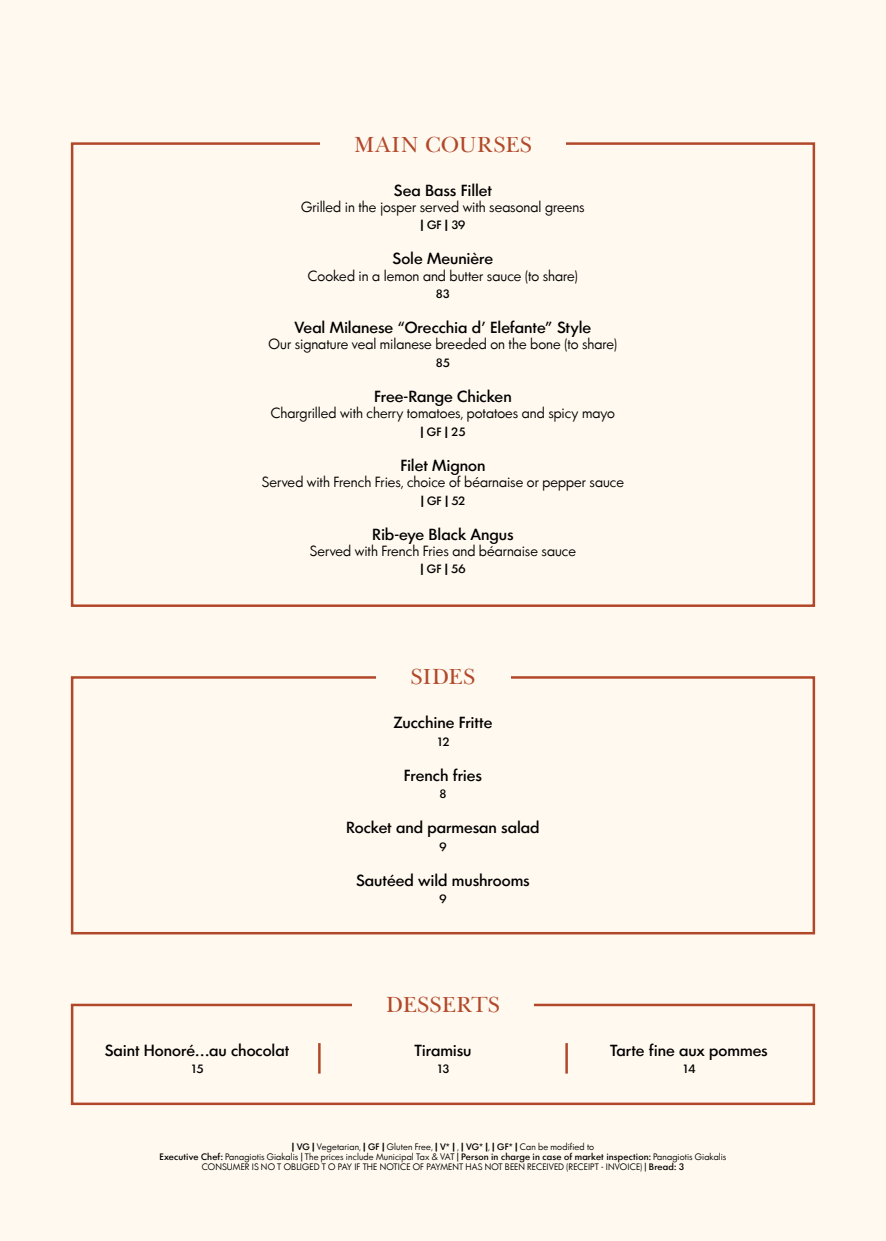
<style>
.page{position:relative;width:886px;height:1241px;background:#fff}
.page>*{position:absolute;margin:0;border:0;box-sizing:border-box;transform-origin:0 0}
.t1{font:22.5px "UB Baskerville";letter-spacing:-.005em;color:#b2482a}
.t2{font:15px "Art Futur H Demi";letter-spacing:-.005em;color:#000}
.t3{font:13.75px "Art Futur H Plain";color:#000}
.t4{font:11.25px "Art Futur H Demi";letter-spacing:-.01em;color:#000}
.t5{font:8.75px/10px "Art Futur H Plain";letter-spacing:.01em;color:#000;text-align:center}
.s1{font-family:"Art Futur H Demi"}
</style>
<div class="page">
<div style="left:0;top:0;width:886px;height:1240px;background:#fff9ef"></div>
<div style="left:320px;top:138px;width:246px;height:21px;background:#fff9ef"></div>
<div style="left:71px;top:676px;width:744px;height:258px;border:2px solid #b2482a"></div>
<div style="left:376px;top:673px;width:134px;height:18px;background:#fff9ef"></div>
<hr style="left:318px;top:1042px;width:3px;height:31px;background:#b2482a">
<hr style="left:565px;top:1042px;width:3px;height:31px;background:#b2482a">
<div style="left:71px;top:1003px;width:744px;height:101px;border:2px solid #b2482a"></div>
<div style="left:352px;top:1000px;width:181px;height:19px;background:#fff9ef"></div>
<h1 class="t1" style="left:354px;top:131px;width:180px">MAIN COURSES</h1>
<h2 class="t2" style="left:394px;top:181px;width:100px">Sea Bass Fillet</h2>
<h3 class="t3" style="left:301px;top:199px;width:285px">Grilled in the josper served with seasonal greens</h3>
<p class="t4" style="left:421px;top:219px;width:46px">| GF | 39</p>
<h2 class="t2" style="left:393px;top:250px;width:102px">Sole Meunière</h2>
<h3 class="t3" style="left:308px;top:268px;width:272px">Cooked in a lemon and butter sauce (to share)</h3>
<p class="t4" style="left:436px;top:287px;width:16px">83</p>
<h2 class="t2" style="left:295px;top:319px;width:298px">Veal Milanese “Orecchia d’ Elefante” Style</h2>
<h3 class="t3" style="left:269px;top:337px;width:350px">Our signature veal milanese breeded on the bone (to share)</h3>
<p class="t4" style="left:436px;top:356px;width:16px">85</p>
<h2 class="t2" style="left:374px;top:388px;width:139px">Free-Range Chicken</h2>
<h3 class="t3" style="left:271px;top:406px;width:345px">Chargrilled with cherry tomatoes, potatoes and spicy mayo</h3>
<p class="t4" style="left:420px;top:425px;width:46px">| GF | 25</p>
<h2 class="t2" style="left:400px;top:456px;width:87px">Filet Mignon</h2>
<h3 class="t3" style="left:262px;top:474px;width:364px">Served with French Fries, choice of béarnaise or pepper sauce</h3>
<p class="t4" style="left:421px;top:494px;width:46px">| GF | 52</p>
<h2 class="t2" style="left:372px;top:525px;width:143px">Rib-eye Black Angus</h2>
<h3 class="t3" style="left:310px;top:543px;width:268px">Served with French Fries and béarnaise sauce</h3>
<p class="t4" style="left:420px;top:562px;width:47px">| GF | 56</p>
<h1 class="t1" style="left:410px;top:663px;width:66px">SIDES</h1>
<h2 class="t2" style="left:393px;top:714px;width:100px">Zucchine Fritte</h2>
<p class="t4" style="left:436px;top:735px;width:15px">12</p>
<h2 class="t2" style="left:404px;top:766px;width:80px">French fries</h2>
<p class="t4" style="left:439px;top:787px;width:9px">8</p>
<h2 class="t2" style="left:346px;top:819px;width:195px">Rocket and parmesan salad</h2>
<p class="t4" style="left:439px;top:840px;width:9px">9</p>
<h2 class="t2" style="left:356px;top:871px;width:175px">Sautéed wild mushrooms</h2>
<p class="t4" style="left:439px;top:892px;width:9px">9</p>
<h2 class="t2" style="left:105px;top:1041px;width:186px">Saint Honoré…au chocolat</h2>
<p class="t4" style="left:190px;top:1062px;width:15px">15</p>
<h1 class="t1" style="left:386px;top:990px;width:116px">DESSERTS</h1>
<h2 class="t2" style="left:414px;top:1041px;width:59px">Tiramisu</h2>
<p class="t4" style="left:436px;top:1062px;width:15px">13</p>
<h2 class="t2" style="left:610px;top:1041px;width:159px">Tarte fine aux pommes</h2>
<p class="t4" style="left:682px;top:1062px;width:15px">14</p>
<p class="t5" style="left:159px;top:1142px;width:568px"><span class="s1">| VG |</span> Vegetarian, <span class="s1">| GF |</span> Gluten Free, <span class="s1">| V* |</span> , <span class="s1">| VG* |</span>, <span class="s1">| GF* |</span> Can be modified to<br><span class="s1">Executive Chef:</span> Panagiotis Giakalis | The prices include Municipal Tax &amp; VAT | <span class="s1">Person in charge in case of market inspection:</span> Panagiotis Giakalis<br>CONSUMER IS NO T OBLIGED T O PAY IF THE NOTICE OF PAYMENT HAS NOT BEEN RECEIVED (RECEIPT - INVOICE) | <span class="s1">Bread: 3</span></p>
</div>
